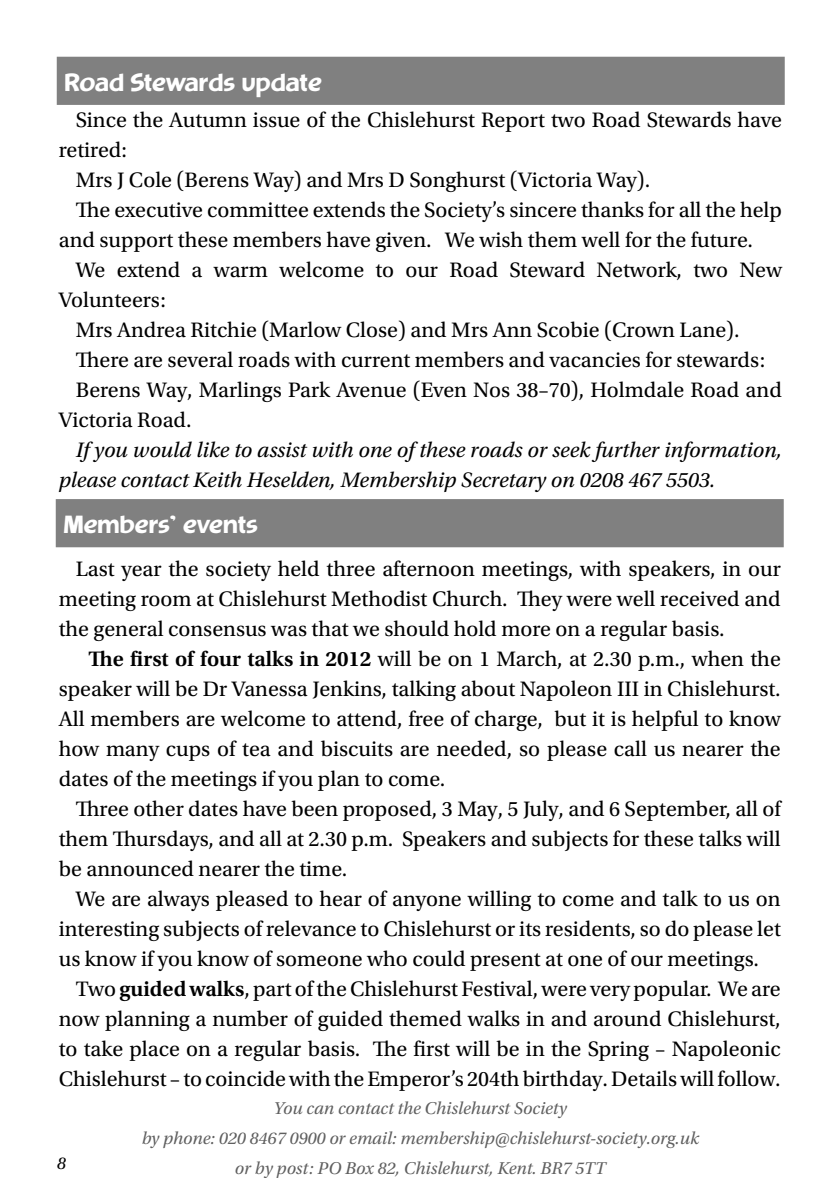
<style>
.page{position:relative;width:840px;height:1191px;background:#fff}
.page>*{position:absolute;margin:0;border:0;box-sizing:border-box;transform-origin:0 0}
.t1{font:500 26px "Burghley";color:#fff}
.t2{font:22px/30px "Utopia Std";color:#000;text-align:justify}
.t3{font:italic 22px/30px "Utopia Std";color:#000}
.t4{font:italic 18px/30px "Utopia Std";color:#000;text-align:center}
.s1{font-weight:600}
</style>
<div class="page">
<div style="left:58px;top:58px;width:725px;height:46px;background:#808080"></div>
<div style="left:57px;top:500px;width:725px;height:46px;background:#808080"></div>
<p class="t1" style="left:64px;top:68px;width:259px">Road Stewards update</p>
<p class="t2" style="left:76px;top:105px;width:707px">Since the Autumn issue of the Chislehurst Report two Road Stewards have</p>
<p class="t2" style="left:59px;top:135px;width:70px">retired:</p>
<p class="t2" style="left:76px;top:165px;width:575px">Mrs J Cole (Berens Way) and Mrs D Songhurst (Victoria Way).</p>
<p class="t2" style="left:76px;top:195px;width:707px">The executive committee extends the Society’s sincere thanks for all the help</p>
<p class="t2" style="left:59px;top:225px;width:695px">and support these members have given. We wish them well for the future.</p>
<p class="t2" style="left:76px;top:255px;width:707px">We extend a warm welcome to our Road Steward Network, two New</p>
<p class="t2" style="left:59px;top:285px;width:109px">Volunteers:</p>
<p class="t2" style="left:76px;top:315px;width:665px">Mrs Andrea Ritchie (Marlow Close) and Mrs Ann Scobie (Crown Lane).</p>
<p class="t2" style="left:76px;top:345px;width:690px">There are several roads with current members and vacancies for stewards:</p>
<p class="t2" style="left:76px;top:375px;width:707px">Berens Way, Marlings Park Avenue (Even Nos 38–70), Holmdale Road and</p>
<p class="t2" style="left:59px;top:405px;width:134px">Victoria Road.</p>
<p class="t3" style="left:59px;top:435px;width:724px;text-indent:17px">If you would like to assist with one of these roads or seek further information, please contact Keith Heselden, Membership Secretary on 0208 467 5503.</p>
<p class="t1" style="left:63px;top:510px;width:196px">Members’ events</p>
<p class="t2" style="left:59px;top:554px;width:723px;text-indent:17px">Last year the society held three afternoon meetings, with speakers, in our meeting room at Chislehurst Methodist Church. They were well received and the general consensus was that we should hold more on a regular basis.</p>
<p class="t2" style="left:59px;top:644px;width:723px;text-indent:30px"><span class="s1">The first of four talks in 2012</span> will be on 1 March, at 2.30 p.m., when the speaker will be Dr Vanessa Jenkins, talking about Napoleon III in Chislehurst.<br>All members are welcome to attend, free of charge, but it is helpful to know how many cups of tea and biscuits are needed, so please call us nearer the dates of the meetings if you plan to come.</p>
<p class="t2" style="left:59px;top:794px;width:723px;text-indent:17px">Three other dates have been proposed, 3 May, 5 July, and 6 September, all of them Thursdays, and all at 2.30 p.m. Speakers and subjects for these talks will be announced nearer the time.</p>
<p class="t2" style="left:76px;top:884px;width:706px">We are always pleased to hear of anyone willing to come and talk to us on</p>
<p class="t2" style="left:59px;top:914px;width:723px">interesting subjects of relevance to Chislehurst or its residents, so do please let</p>
<p class="t2" style="left:59px;top:944px;width:701px">us know if you know of someone who could present at one of our meetings.</p>
<p class="t2" style="left:76px;top:974px;width:706px">Two <span class="s1">guided walks</span>, part of the Chislehurst Festival, were very popular. We are</p>
<p class="t2" style="left:59px;top:1004px;width:723px">now planning a number of guided themed walks in and around Chislehurst,</p>
<p class="t2" style="left:59px;top:1034px;width:723px">to take place on a regular basis. The first will be in the Spring – Napoleonic</p>
<p class="t2" style="left:59px;top:1064px;width:723px">Chislehurst – to coincide with the Emperor’s 204th birthday. Details will follow.</p>
<p class="t4" style="left:57px;top:1148px;width:10px">8</p>
<p class="t4" style="left:141px;top:1093px;width:559px">You can contact the Chislehurst Society<br>by phone: 020 8467 0900 or email: membership@chislehurst-society.org.uk or by post: PO Box 82, Chislehurst, Kent. BR7 5TT</p>
</div>
